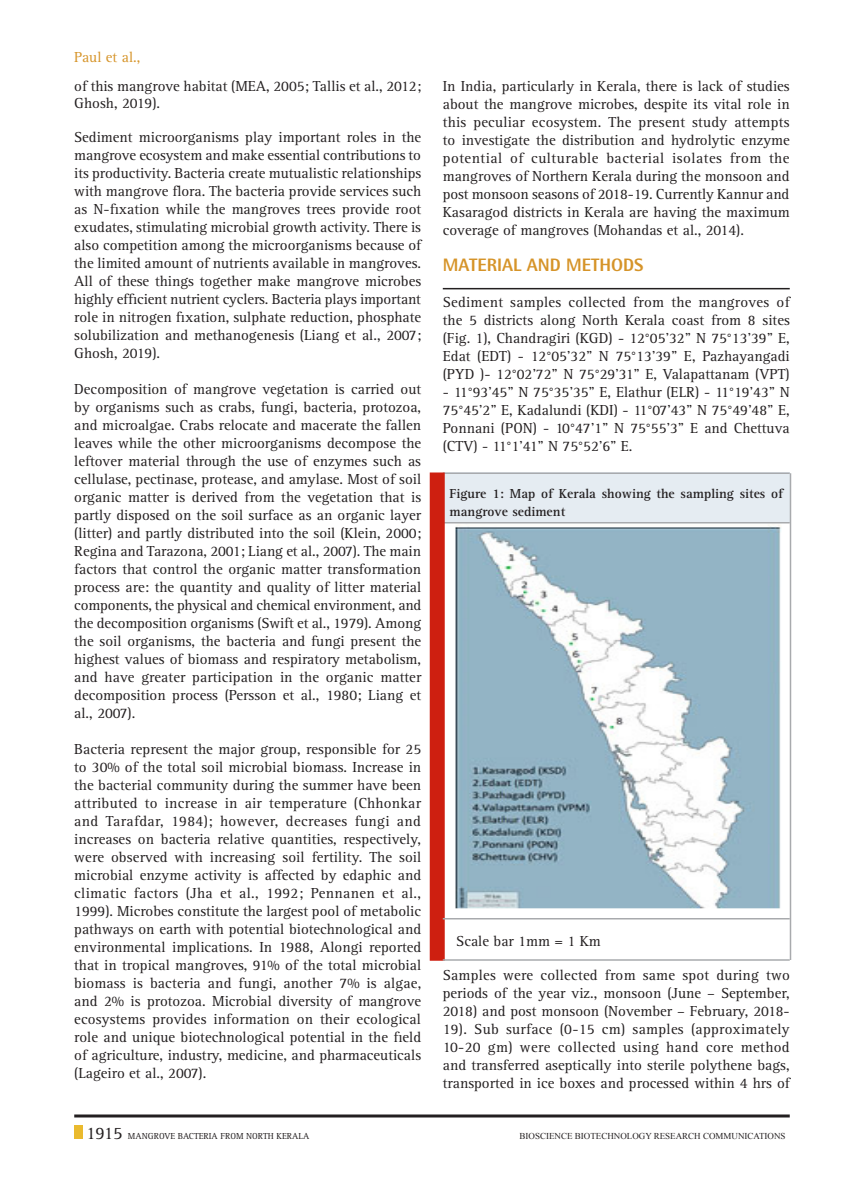
<style>
.page{position:relative;width:864px;height:1188px;background:#fff}
.page>*{position:absolute;margin:0;border:0;box-sizing:border-box;transform-origin:0 0}
.Body_text{font:800 18px "Rotis Semi Sans Std";color:#d69429}
.Body_text-2{font:15px/18px "Rotis Serif Std";color:#231f20;text-align:justify}
.Body_text-3{font:15px "Rotis Serif Std";color:#d69429}
.Body_text-4{font:700 13.5px/18px "Rotis Serif Std";color:#231f20}
.t1{font:9px "Times New Roman";color:#231f20}
.t2{font:9px "Rotis Serif Std";color:#231f20}
.s1{font-size:18px}
</style>
<div class="page">
<div style="left:74px;top:1125px;width:9px;height:14px;background:#eaba2e"></div>
<svg style="left:74px;top:1114px;width:716px;height:4px;background:#595657"></svg>
<hr style="left:443px;top:288px;width:347px;height:1px;background:#231f20">
<img style="left:455px;top:524px;width:335px;height:394px">
<div style="left:443px;top:472px;width:347px;height:51px;background:#e5ecf2"></div>
<hr style="left:443px;top:472px;width:347px;height:2px;background:#a8aaad">
<hr style="left:443px;top:522px;width:347px;height:2px;background:#a8aaad">
<div style="left:430px;top:472px;width:15px;height:489px;background:#ce1f10"></div>
<hr style="left:443px;top:959px;width:347px;height:2px;background:#a8aaad">
<hr style="left:443px;top:918px;width:347px;height:2px;background:#a8aaad">
<hr style="left:790px;top:473px;width:1px;height:487px;background:#a8aaad">
<p class="Body_text-3" style="left:74px;top:49px;width:68px">Paul et al.,</p>
<p class="Body_text-2" style="left:74px;top:79px;width:348px;line-height:16.5px">of this mangrove habitat (MEA, 2005; Tallis et al., 2012;<br>Ghosh, 2019).</p>
<p class="Body_text-2" style="left:74px;top:129px;width:349px">Sediment microorganisms play important roles in the mangrove ecosystem and make essential contributions to its productivity. Bacteria create mutualistic relationships with mangrove flora. The bacteria provide services such as N-fixation while the mangroves trees provide root exudates, stimulating microbial growth activity. There is also competition among the microorganisms because of the limited amount of nutrients available in mangroves.<br>All of these things together make mangrove microbes highly efficient nutrient cyclers. Bacteria plays important role in nitrogen fixation, sulphate reduction, phosphate solubilization and methanogenesis (Liang et al., 2007; Ghosh, 2019).</p>
<p class="Body_text-2" style="left:74px;top:381px;width:349px">Decomposition of mangrove vegetation is carried out by organisms such as crabs, fungi, bacteria, protozoa, and microalgae. Crabs relocate and macerate the fallen leaves while the other microorganisms decompose the leftover material through the use of enzymes such as cellulase, pectinase, protease, and amylase. Most of soil organic matter is derived from the vegetation that is partly disposed on the soil surface as an organic layer (litter) and partly distributed into the soil (Klein, 2000; Regina and Tarazona, 2001; Liang et al., 2007). The main factors that control the organic matter transformation process are: the quantity and quality of litter material components, the physical and chemical environment, and the decomposition organisms (Swift et al., 1979). Among the soil organisms, the bacteria and fungi present the highest values of biomass and respiratory metabolism, and have greater participation in the organic matter decomposition process (Persson et al., 1980; Liang et al., 2007).</p>
<p class="Body_text-2" style="left:74px;top:741px;width:349px">Bacteria represent the major group, responsible for 25 to 30% of the total soil microbial biomass. Increase in the bacterial community during the summer have been attributed to increase in air temperature (Chhonkar and Tarafdar, 1984); however, decreases fungi and increases on bacteria relative quantities, respectively, were observed with increasing soil fertility. The soil microbial enzyme activity is affected by edaphic and climatic factors (Jha et al., 1992; Pennanen et al., 1999). Microbes constitute the largest pool of metabolic pathways on earth with potential biotechnological and environmental implications. In 1988, Alongi reported that in tropical mangroves, 91% of the total microbial biomass is bacteria and fungi, another 7% is algae, and 2% is protozoa. Microbial diversity of mangrove ecosystems provides information on their ecological role and unique biotechnological potential in the field of agriculture, industry, medicine, and pharmaceuticals (Lageiro et al., 2007).</p>
<p class="Body_text-2" style="left:443px;top:78px;width:348px">In India, particularly in Kerala, there is lack of studies about the mangrove microbes, despite its vital role in this peculiar ecosystem. The present study attempts to investigate the distribution and hydrolytic enzyme potential of culturable bacterial isolates from the mangroves of Northern Kerala during the monsoon and post monsoon seasons of 2018-19. Currently Kannur and Kasaragod districts in Kerala are having the maximum coverage of mangroves (Mohandas et al., 2014).</p>
<p class="Body_text" style="left:443px;top:254px;width:202px">MATERIAL AND METHODS</p>
<p class="Body_text-2" style="left:443px;top:294px;width:349px">Sediment samples collected from the mangroves of the 5 districts along North Kerala coast from 8 sites (Fig. 1), Chandragiri (KGD) - 12°05’32” N 75°13’39” E, Edat (EDT) - 12°05’32” N 75°13’39” E, Pazhayangadi (PYD )- 12°02’72” N 75°29’31” E, Valapattanam (VPT)</p>
<p class="Body_text-2" style="left:443px;top:384px;width:348px">- 11°93’45” N 75°35’35” E, Elathur (ELR) - 11°19’43” N 75°45’2” E, Kadalundi (KDI) - 11°07’43” N 75°49’48” E, Ponnani (PON) - 10°47’1” N 75°55’3” E and Chettuva (CTV) - 11°1’41” N 75°52’6” E.</p>
<p class="Body_text-4" style="left:450px;top:485px;width:335px">Figure 1: Map of Kerala showing the sampling sites of mangrove sediment</p>
<p class="Body_text-2" style="left:456px;top:933px;width:146px">Scale bar 1mm = 1 Km</p>
<p class="Body_text-2" style="left:443px;top:967px;width:349px">Samples were collected from same spot during two periods of the year viz., monsoon (June – September, 2018) and post monsoon (November – February, 2018- 19). Sub surface (0-15 cm) samples (approximately 10-20 gm) were collected using hand core method and transferred aseptically into sterile polythene bags, transported in ice boxes and processed within 4 hrs of</p>
<p class="t2" style="left:86px;top:1131px;width:224px"><span class="s1">1915</span> Mangrove bacteria from North Kerala</p>
<p class="t1" style="left:520px;top:1130px;width:267px">BIOSCIENCE BIOTECHNOLOGY RESEARCH COMMUNICATIONS</p>
</div>
